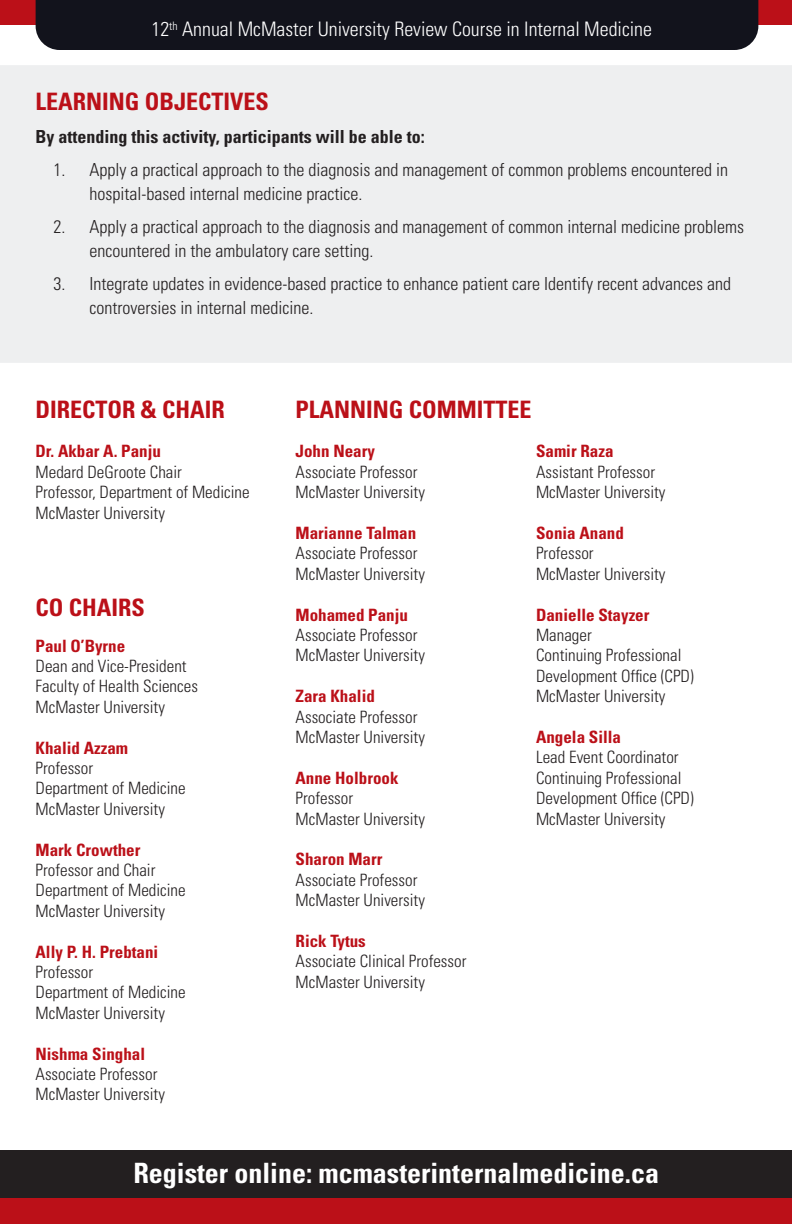
<style>
.page{position:relative;width:792px;height:1224px;background:#fff}
.page>*{position:absolute;margin:0;border:0;box-sizing:border-box;transform-origin:0 0}
.t1{font:700 condensed 28px "Univers LT Std";color:#fff}
.Red_headings{font:700 condensed 24px "Univers LT Std";color:#bb1018}
.t2{font:300 condensed 20px "Univers LT Std";color:#fff}
.t3{font:300 condensed 18px/24px "Univers LT Std";color:#231f20}
.Red_headings-2{font:700 condensed 18px "Univers LT Std";color:#231f20}
.faculty_credentials{font:300 condensed 17px "Univers LT Std";color:#231f20}
.faculty_names{font:700 condensed 17px "Univers LT Std";color:#bb1018}
</style>
<div class="page">
<div style="left:0;top:0;width:792px;height:26px;background:#bb1018"></div>
<div style="left:36px;top:0;width:722px;height:50px;background:#12131c"></div>
<div style="left:0;top:1196px;width:792px;height:28px;background:#bb1018"></div>
<div style="left:0;top:65px;width:792px;height:298px;background:#eeeff0"></div>
<div style="left:0;top:1150px;width:792px;height:48px;background:#231f20"></div>
<p class="t2" style="left:152px;top:17px;width:502px">12<sup>th</sup> Annual McMaster University Review Course in Internal Medicine</p>
<p class="Red_headings" style="left:36px;top:87px;width:235px">LEARNING OBJECTIVES</p>
<p class="Red_headings-2" style="left:36px;top:125px;width:391px">By attending this activity, participants will be able to:</p>
<p class="t3" style="left:90px;top:157px;width:640px;text-indent:-36px">1. Apply a practical approach to the diagnosis and management of common problems encountered in hospital-based internal medicine practice.</p>
<p class="t3" style="left:90px;top:214px;width:656px;text-indent:-36px">2. Apply a practical approach to the diagnosis and management of common internal medicine problems encountered in the ambulatory care setting.</p>
<p class="t3" style="left:90px;top:271px;width:643px;text-indent:-36px">3. Integrate updates in evidence-based practice to enhance patient care Identify recent advances and controversies in internal medicine.</p>
<p class="Red_headings" style="left:36px;top:395px;width:191px">DIRECTOR &amp; CHAIR</p>
<p class="faculty_names" style="left:36px;top:441px;width:127px">Dr. Akbar A. Panju</p>
<p class="faculty_credentials" style="left:36px;top:462px;width:148px">Medard DeGroote Chair</p>
<p class="faculty_credentials" style="left:36px;top:482px;width:216px">Professor, Department of Medicine</p>
<p class="faculty_credentials" style="left:36px;top:502px;width:131px">McMaster University</p>
<p class="Red_headings" style="left:36px;top:593px;width:111px">CO CHAIRS</p>
<p class="faculty_names" style="left:36px;top:635px;width:91px">Paul O’Byrne</p>
<p class="faculty_credentials" style="left:36px;top:656px;width:153px">Dean and Vice-President</p>
<p class="faculty_credentials" style="left:36px;top:676px;width:164px">Faculty of Health Sciences</p>
<p class="faculty_credentials" style="left:36px;top:697px;width:131px">McMaster University</p>
<p class="faculty_names" style="left:36px;top:737px;width:94px">Khalid Azzam</p>
<p class="faculty_credentials" style="left:36px;top:758px;width:59px">Professor</p>
<p class="faculty_credentials" style="left:36px;top:778px;width:152px">Department of Medicine</p>
<p class="faculty_credentials" style="left:36px;top:799px;width:131px">McMaster University</p>
<p class="faculty_names" style="left:36px;top:839px;width:106px">Mark Crowther</p>
<p class="faculty_credentials" style="left:36px;top:860px;width:121px">Professor and Chair</p>
<p class="faculty_credentials" style="left:36px;top:880px;width:152px">Department of Medicine</p>
<p class="faculty_credentials" style="left:36px;top:901px;width:131px">McMaster University</p>
<p class="faculty_names" style="left:36px;top:941px;width:124px">Ally P. H. Prebtani</p>
<p class="faculty_credentials" style="left:36px;top:962px;width:59px">Professor</p>
<p class="faculty_credentials" style="left:36px;top:982px;width:152px">Department of Medicine</p>
<p class="faculty_credentials" style="left:36px;top:1003px;width:131px">McMaster University</p>
<p class="faculty_names" style="left:36px;top:1043px;width:111px">Nishma Singhal</p>
<p class="faculty_credentials" style="left:36px;top:1064px;width:123px">Associate Professor</p>
<p class="faculty_credentials" style="left:36px;top:1084px;width:131px">McMaster University</p>
<p class="Red_headings" style="left:296px;top:395px;width:238px">PLANNING COMMITTEE</p>
<p class="faculty_names" style="left:296px;top:441px;width:81px">John Neary</p>
<p class="faculty_credentials" style="left:296px;top:462px;width:123px">Associate Professor</p>
<p class="faculty_credentials" style="left:296px;top:482px;width:131px">McMaster University</p>
<p class="faculty_names" style="left:296px;top:523px;width:122px">Marianne Talman</p>
<p class="faculty_credentials" style="left:296px;top:543px;width:123px">Associate Professor</p>
<p class="faculty_credentials" style="left:296px;top:564px;width:131px">McMaster University</p>
<p class="faculty_names" style="left:296px;top:604px;width:114px">Mohamed Panju</p>
<p class="faculty_credentials" style="left:296px;top:625px;width:123px">Associate Professor</p>
<p class="faculty_credentials" style="left:296px;top:645px;width:131px">McMaster University</p>
<p class="faculty_names" style="left:296px;top:686px;width:81px">Zara Khalid</p>
<p class="faculty_credentials" style="left:296px;top:706px;width:123px">Associate Professor</p>
<p class="faculty_credentials" style="left:296px;top:727px;width:131px">McMaster University</p>
<p class="faculty_names" style="left:296px;top:767px;width:104px">Anne Holbrook</p>
<p class="faculty_credentials" style="left:296px;top:788px;width:59px">Professor</p>
<p class="faculty_credentials" style="left:296px;top:808px;width:131px">McMaster University</p>
<p class="faculty_names" style="left:296px;top:849px;width:88px">Sharon Marr</p>
<p class="faculty_credentials" style="left:296px;top:870px;width:123px">Associate Professor</p>
<p class="faculty_credentials" style="left:296px;top:890px;width:131px">McMaster University</p>
<p class="faculty_names" style="left:296px;top:931px;width:72px">Rick Tytus</p>
<p class="faculty_credentials" style="left:296px;top:951px;width:172px">Associate Clinical Professor</p>
<p class="faculty_credentials" style="left:296px;top:972px;width:131px">McMaster University</p>
<p class="faculty_names" style="left:536px;top:441px;width:79px">Samir Raza</p>
<p class="faculty_credentials" style="left:536px;top:462px;width:120px">Assistant Professor</p>
<p class="faculty_credentials" style="left:536px;top:482px;width:131px">McMaster University</p>
<p class="faculty_names" style="left:536px;top:523px;width:89px">Sonia Anand</p>
<p class="faculty_credentials" style="left:536px;top:543px;width:59px">Professor</p>
<p class="faculty_credentials" style="left:536px;top:564px;width:131px">McMaster University</p>
<p class="faculty_names" style="left:536px;top:604px;width:115px">Danielle Stayzer</p>
<p class="faculty_credentials" style="left:536px;top:625px;width:57px">Manager</p>
<p class="faculty_credentials" style="left:536px;top:645px;width:147px">Continuing Professional</p>
<p class="faculty_credentials" style="left:536px;top:666px;width:159px">Development Office (CPD)</p>
<p class="faculty_credentials" style="left:536px;top:686px;width:131px">McMaster University</p>
<p class="faculty_names" style="left:536px;top:727px;width:87px">Angela Silla</p>
<p class="faculty_credentials" style="left:536px;top:747px;width:144px">Lead Event Coordinator</p>
<p class="faculty_credentials" style="left:536px;top:768px;width:147px">Continuing Professional</p>
<p class="faculty_credentials" style="left:536px;top:788px;width:159px">Development Office (CPD)</p>
<p class="faculty_credentials" style="left:536px;top:808px;width:131px">McMaster University</p>
<p class="t1" style="left:133px;top:1156px;width:527px">Register online: mcmasterinternalmedicine.ca</p>
</div>
